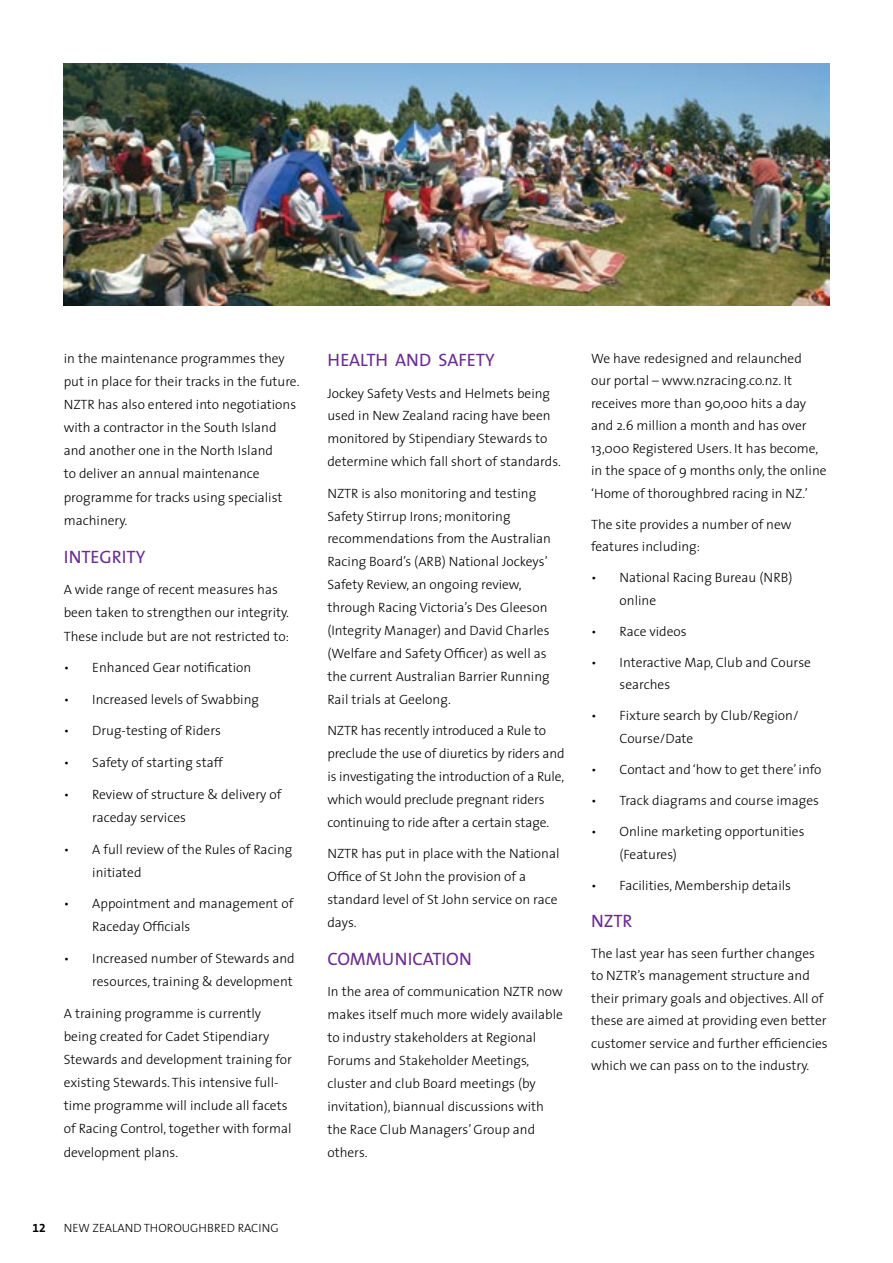
<style>
.page{position:relative;width:893px;height:1263px;background:#fff}
.page>*{position:absolute;margin:0;border:0;box-sizing:border-box;transform-origin:0 0}
.t1{font:18px "The Sans Caps";color:#6a2c91}
.t2{font:300 13.5px/23px "The Sans";color:#000}
.t3{font:300 12px "The Sans";color:#000}
.t4{font:12px "The Sans Bold Expert";color:#000}
</style>
<div class="page">
<img style="left:64px;top:64px;width:765px;height:242px">
<p class="t2" style="left:64px;top:346px;width:237px">in the maintenance programmes they put in place for their tracks in the future.<br>NZTR has also entered into negotiations with a contractor in the South Island and another one in the North Island<br>to deliver an annual maintenance programme for tracks using specialist machinery.</p>
<h1 class="t1" style="left:64px;top:542px;width:83px">INTEGRITY</h1>
<p class="t2" style="left:64px;top:578px;width:227px">A wide range of recent measures has been taken to strengthen our integrity.<br>These include but are not restricted to:</p>
<p class="t2" style="left:64px;top:656px;width:189px">• E nhanced Gear notification</p>
<p class="t2" style="left:64px;top:687px;width:197px">• I ncreased levels of Swabbing</p>
<p class="t2" style="left:64px;top:719px;width:159px">• Drug-testing of Riders</p>
<p class="t2" style="left:64px;top:751px;width:160px">• Safety of starting staff</p>
<p class="t2" style="left:92px;top:782px;width:191px;text-indent:-28px">• Review of structure &amp; delivery of raceday services</p>
<p class="t2" style="left:64px;top:837px;width:23px">• A</p>
<p class="t2" style="left:92px;top:837px;width:202px;text-indent:11px">full review of the Rules of Racing initiated</p>
<p class="t2" style="left:92px;top:892px;width:203px;text-indent:-28px">• Appointment and management of<br>Raceday Officials</p>
<p class="t2" style="left:64px;top:946px;width:232px;text-align:right">• I ncreased number of Stewards and resources, training &amp; development</p>
<p class="t2" style="left:64px;top:1001px;width:230px">A training programme is currently being created for Cadet Stipendiary Stewards and development training for existing Stewards. This intensive full&shy;time programme will include all facets of Racing Control, together with formal development plans.</p>
<p class="t4" style="left:33px;top:1218px;width:15px">12</p>
<p class="t3" style="left:64px;top:1218px;width:216px">New Zealan d Thoroughbred Racing</p>
<h1 class="t1" style="left:327px;top:345px;width:131px">HEALTH AND SAFET</h1>
<h1 class="t1" style="left:485px;top:345px;width:11px">Y</h1>
<p class="t2" style="left:327px;top:381px;width:235px">Jockey Safety Vests and H elmets being used in New Zealand racing have been monitored by Stipendiary Stewards to determine which fall short of standards.</p>
<p class="t2" style="left:327px;top:481px;width:225px">NZTR is also monitoring and testing Safety Stirrup I rons; monitoring recommendations from the Australian Racing Board’s (ARB) National Jockeys’ Safety Review, an ongoing review, through Racing Victoria’s Des G leeson (I ntegrity Manager) and David Charles (Welfare and Safety Officer) as well as the current Australian Barrier Running Rail trials at Geelong.</p>
<p class="t2" style="left:327px;top:719px;width:239px">NZTR has recently introduced a Rule to preclude the use of diuretics by riders and is investigating the introduction of a Rule, which would preclude pregnant riders continuing to ride after a certain stage.</p>
<p class="t2" style="left:327px;top:842px;width:234px">NZTR has put in place with the National<br>Office of St John the provision of a standard level of St John service on race days.</p>
<h1 class="t1" style="left:327px;top:944px;width:90px">COMMU NICATIO</h1>
<h1 class="t1" style="left:459px;top:944px;width:14px">N</h1>
<p class="t2" style="left:327px;top:980px;width:237px">I n the area of communication NZTR now makes itself much more widely available to industry stakeholders at Regional Forums and Stakeholder Meetings, cluster and club Board meetings (by invitation), biannual discussions with the Race Club Managers’ G roup and others.</p>
<p class="t2" style="left:591px;top:347px;width:237px;line-height:22.5px">We have redesigned and relaunched<br>our portal – www.nzracing.co.nz. It receives more than 90,000 hits a day and 2.6 million a month and has over 13,000 Registered U sers. It has become, in the space of 9 months only, the online ‘Home of thoroughbred racing in NZ.’</p>
<p class="t2" style="left:591px;top:513px;width:202px;line-height:22.5px">The site provides a number of new features including:</p>
<p class="t2" style="left:620px;top:566px;width:174px;line-height:22.5px;text-indent:-29px">• National Racing Bureau (NRB) online</p>
<p class="t2" style="left:591px;top:619px;width:97px">• Race videos</p>
<p class="t2" style="left:620px;top:651px;width:193px;line-height:22.5px;text-indent:-28px">• I nteractive Map, Club and Course searches</p>
<p class="t2" style="left:620px;top:704px;width:181px;line-height:22.5px;text-indent:-28px">• Fixture search by Club/Region/<br>Course/Date</p>
<p class="t2" style="left:591px;top:757px;width:232px">• Contact and ‘how to get there’ info</p>
<p class="t2" style="left:591px;top:788px;width:229px">• Track diagrams and course images</p>
<p class="t2" style="left:620px;top:820px;width:186px;line-height:22.5px;text-indent:-28px">• Online marketing opportunities (Features)</p>
<p class="t2" style="left:591px;top:873px;width:201px">• Facilities, Membership details</p>
<h1 class="t1" style="left:591px;top:906px;width:43px">N ZTR</h1>
<p class="t2" style="left:591px;top:941px;width:238px;line-height:22.5px">The last year has seen further changes to NZTR’s management structure and their primary goals and objectives. All of these are aimed at providing even better customer service and further efficiencies which we can pass on to the industry.</p>
</div>
